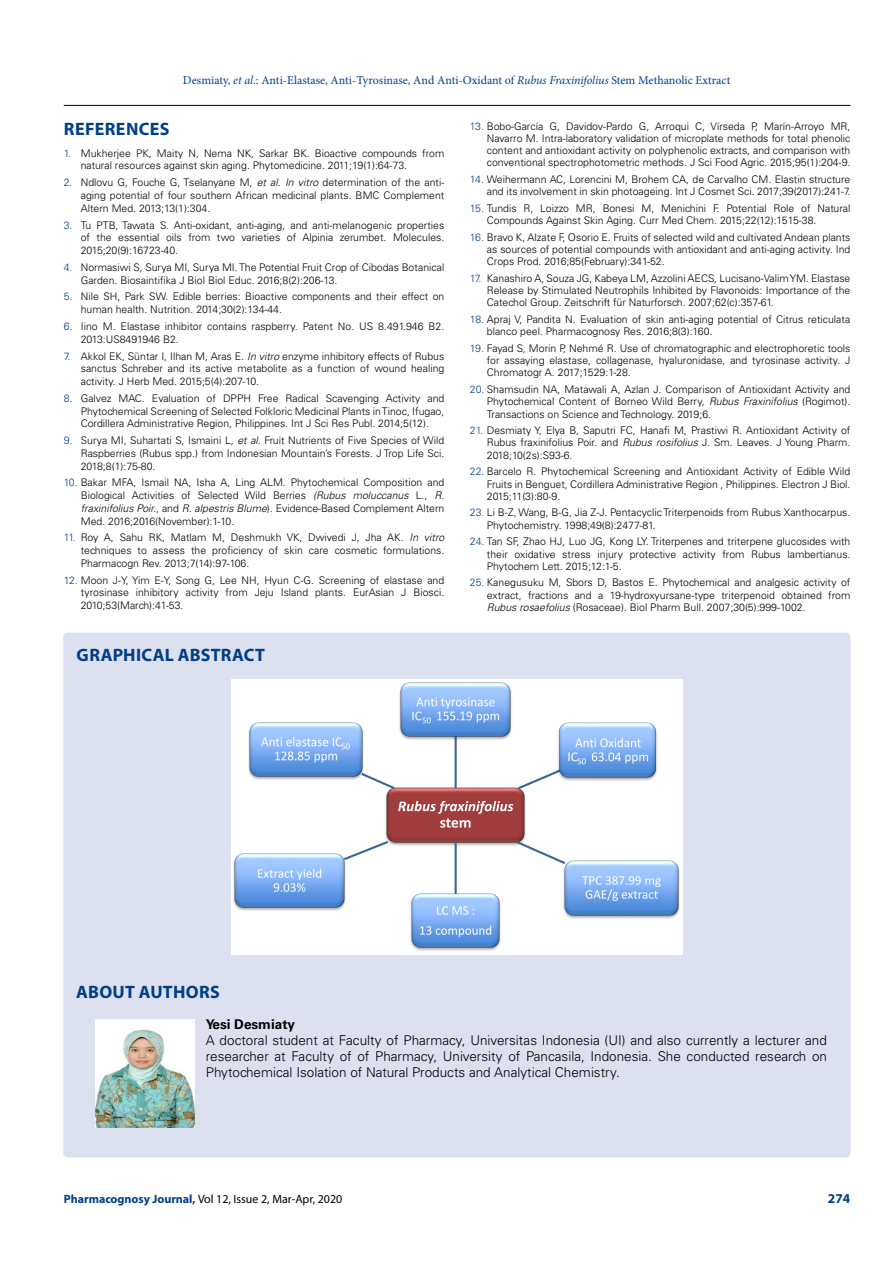
<style>
.page{position:relative;width:893px;height:1263px;background:#fff}
.page>*{position:absolute;margin:0;border:0;box-sizing:border-box;transform-origin:0 0}
.t1{font:700 18px "Myriad Pro";letter-spacing:.015em;color:#003e88}
.t2{font:300 13.5px/16.2px "Univers LT Std";color:#000;text-align:justify}
.t3{font:700 13.5px "Univers LT Std";color:#000}
.t4{font:700 13.5px "Myriad Pro";color:#003e88}
.t5{font:12px "Minion Pro";color:#003e88}
.t6{font:12px "Myriad Pro";color:#000}
.t7{font:300 10.5px/12.3px "Univers LT Std";color:#000;text-align:justify}
.s1{font-style:italic}
.s2{color:#003e88}
.s3{font-weight:700;color:#003e88}
</style>
<div class="page">
<hr style="left:64px;top:105px;width:786px;height:1px;background:#000">
<div style="left:63px;top:633px;width:787px;height:524px;background:#dde0ef;border-radius:4px"></div>
<div style="left:231px;top:679px;width:452px;height:275px;background:#fff"></div>
<img style="left:385px;top:787px;width:141px;height:60px">
<svg style="left:398px;top:801px;width:115px;height:13px"></svg>
<img style="left:431px;top:809px;width:49px;height:32px">
<hr style="left:455px;top:736px;width:2px;height:52px;background:#3d6696">
<img style="left:399px;top:682px;width:113px;height:59px">
<img style="left:409px;top:690px;width:96px;height:14px">
<img style="left:404px;top:704px;width:103px;height:27px">
<img style="left:414px;top:707px;width:24px;height:27px">
<svg style="left:516px;top:771px;width:40px;height:20px"></svg>
<img style="left:556px;top:722px;width:101px;height:59px">
<img style="left:567px;top:731px;width:84px;height:14px">
<img style="left:559px;top:745px;width:97px;height:27px">
<img style="left:569px;top:748px;width:25px;height:27px">
<svg style="left:514px;top:839px;width:47px;height:24px"></svg>
<img style="left:561px;top:860px;width:119px;height:59px">
<img style="left:574px;top:868px;width:97px;height:28px">
<img style="left:577px;top:882px;width:91px;height:28px">
<hr style="left:455px;top:842px;width:2px;height:52px;background:#3d6696">
<img style="left:410px;top:893px;width:91px;height:58px">
<img style="left:428px;top:898px;width:58px;height:20px">
<img style="left:411px;top:918px;width:89px;height:27px">
<svg style="left:348px;top:839px;width:43px;height:20px"></svg>
<img style="left:233px;top:853px;width:115px;height:58px">
<img style="left:250px;top:861px;width:83px;height:27px">
<img style="left:266px;top:875px;width:48px;height:28px">
<svg style="left:365px;top:774px;width:32px;height:17px"></svg>
<img style="left:248px;top:722px;width:117px;height:58px">
<img style="left:254px;top:730px;width:95px;height:27px">
<img style="left:334px;top:733px;width:24px;height:27px">
<img style="left:267px;top:744px;width:78px;height:27px">
<img style="left:96px;top:1019px;width:98px;height:108px">
<p class="t5" style="left:183px;top:72px;width:549px">Desmiaty, <span class="s1">et al</span>.: Anti-Elastase, Anti-Tyrosinase, And Anti-Oxidant of <span class="s1">Rubus Fraxinifolius</span> Stem Methanolic Extract</p>
<h1 class="t1" style="left:64px;top:118px;width:107px">REFERENCES</h1>
<p class="t7" style="left:81px;top:147px;width:365px;text-indent:-17px"><span class="s2">1.</span> Mukherjee PK, Maity N, Nema NK, Sarkar BK. Bioactive compounds from natural resources against skin aging. Phytomedicine. 2011;19(1):64-73.</p>
<p class="t7" style="left:81px;top:176px;width:365px;text-indent:-17px"><span class="s2">2.</span> Ndlovu G, Fouche G, Tselanyane M, <span class="s1">et al. In vitro</span> determination of the anti&shy;aging potential of four southern African medicinal plants. BMC Complement Altern Med. 2013;13(1):304.</p>
<p class="t7" style="left:81px;top:219px;width:365px;text-indent:-17px"><span class="s2">3.</span> Tu PTB, Tawata S. Anti-oxidant, anti-aging, and anti-melanogenic properties of the essential oils from two varieties of Alpinia zerumbet. Molecules.<br>2015;20(9):16723-40.</p>
<p class="t7" style="left:81px;top:261px;width:365px;text-indent:-17px"><span class="s2">4.</span> Normasiwi S, Surya MI, Surya MI. The Potential Fruit Crop of Cibodas Botanical<br>Garden. Biosaintifika J Biol Biol Educ. 2016;8(2):206-13.</p>
<p class="t7" style="left:81px;top:290px;width:365px;text-indent:-17px"><span class="s2">5.</span> Nile SH, Park SW. Edible berries: Bioactive components and their effect on human health. Nutrition. 2014;30(2):134-44.</p>
<p class="t7" style="left:81px;top:320px;width:365px;text-indent:-17px"><span class="s2">6.</span> Iino M. Elastase inhibitor contains raspberry. Patent No. US 8.491.946 B2.<br>2013:US8491946 B2.</p>
<p class="t7" style="left:81px;top:350px;width:365px;text-indent:-17px"><span class="s2">7.</span> Akkol EK, Süntar I, Ilhan M, Aras E. <span class="s1">In vitro</span> enzyme inhibitory effects of Rubus sanctus Schreber and its active metabolite as a function of wound healing activity. J Herb Med. 2015;5(4):207-10.</p>
<p class="t7" style="left:81px;top:392px;width:365px;text-indent:-17px"><span class="s2">8.</span> Galvez MAC. Evaluation of DPPH Free Radical Scavenging Activity and Phytochemical Screening of Selected Folkloric Medicinal Plants in Tinoc, Ifugao, Cordillera Administrative Region, Philippines. Int J Sci Res Publ. 2014;5(12).</p>
<p class="t7" style="left:81px;top:434px;width:365px;text-indent:-17px"><span class="s2">9.</span> Surya MI, Suhartati S, Ismaini L, <span class="s1">et al.</span> Fruit Nutrients of Five Species of Wild Raspberries (Rubus spp.) from Indonesian Mountain’s Forests. J Trop Life Sci.<br>2018;8(1):75-80.</p>
<p class="t7" style="left:81px;top:476px;width:365px;text-indent:-17px"><span class="s2">10.</span> Bakar MFA, Ismail NA, Isha A, Ling ALM. Phytochemical Composition and Biological Activities of Selected Wild Berries <span class="s1">(Rubus moluccanus</span> L., <span class="s1">R. fraxinifolius Poir.</span>, and <span class="s1">R. alpestris Blume</span>). Evidence-Based Complement Altern Med. 2016;2016(November):1-10.</p>
<p class="t7" style="left:81px;top:531px;width:365px;text-indent:-17px"><span class="s2">11.</span> Roy A, Sahu RK, Matlam M, Deshmukh VK, Dwivedi J, Jha AK. <span class="s1">In vitro </span>techniques to assess the proficiency of skin care cosmetic formulations.<br>Pharmacogn Rev. 2013;7(14):97-106.</p>
<p class="t7" style="left:81px;top:574px;width:365px;text-indent:-17px"><span class="s2">12.</span> Moon J-Y, Yim E-Y, Song G, Lee NH, Hyun C-G. Screening of elastase and tyrosinase inhibitory activity from Jeju Island plants. EurAsian J Biosci.<br>2010;53(March):41-53.</p>
<h1 class="t1" style="left:77px;top:644px;width:190px">GRAPHICAL ABSTRACT</h1>
<p class="t7" style="left:487px;top:120px;width:365px;text-indent:-17px"><span class="s2">13.</span> Bobo-García G, Davidov-Pardo G, Arroqui C, Vírseda P, Marín-Arroyo MR, Navarro M. Intra-laboratory validation of microplate methods for total phenolic content and antioxidant activity on polyphenolic extracts, and comparison with conventional spectrophotometric methods. J Sci Food Agric. 2015;95(1):204-9.</p>
<p class="t7" style="left:470px;top:173px;width:382px;text-align:right"><span class="s2">14.</span> Weihermann AC, Lorencini M, Brohem CA, de Carvalho CM. Elastin structure and its involvement in skin photoageing. Int J Cosmet Sci. 2017;39(2017):241-7.</p>
<p class="t7" style="left:487px;top:202px;width:365px;text-indent:-17px"><span class="s2">15.</span> Tundis R, Loizzo MR, Bonesi M, Menichini F. Potential Role of Natural<br>Compounds Against Skin Aging. Curr Med Chem. 2015;22(12):1515-38.</p>
<p class="t7" style="left:487px;top:231px;width:365px;text-indent:-17px"><span class="s2">16.</span> Bravo K, Alzate F, Osorio E. Fruits of selected wild and cultivated Andean plants as sources of potential compounds with antioxidant and anti-aging activity. Ind Crops Prod. 2016;85(February):341-52.</p>
<p class="t7" style="left:487px;top:272px;width:365px;text-indent:-17px"><span class="s2">17.</span> Kanashiro A, Souza JG, Kabeya LM, Azzolini AECS, Lucisano-Valim YM. Elastase Release by Stimulated Neutrophils Inhibited by Flavonoids: Importance of the Catechol Group. Zeitschrift für Naturforsch. 2007;62(c):357-61.</p>
<p class="t7" style="left:487px;top:313px;width:365px;text-indent:-17px"><span class="s2">18.</span> Apraj V, Pandita N. Evaluation of skin anti-aging potential of Citrus reticulata blanco peel. Pharmacognosy Res. 2016;8(3):160.</p>
<p class="t7" style="left:487px;top:342px;width:365px;text-indent:-17px"><span class="s2">19.</span> Fayad S, Morin P, Nehmé R. Use of chromatographic and electrophoretic tools for assaying elastase, collagenase, hyaluronidase, and tyrosinase activity. J Chromatogr A. 2017;1529:1-28.</p>
<p class="t7" style="left:487px;top:383px;width:365px;text-indent:-17px"><span class="s2">20.</span> Shamsudin NA, Matawali A, Azlan J. Comparison of Antioxidant Activity and Phytochemical Content of Borneo Wild Berry, <span class="s1">Rubus Fraxinifolius</span> (Rogimot).<br>Transactions on Science and Technology. 2019;6.</p>
<p class="t7" style="left:487px;top:424px;width:365px;text-indent:-17px"><span class="s2">21.</span> Desmiaty Y, Elya B, Saputri FC, Hanafi M, Prastiwi R. Antioxidant Activity of Rubus fraxinifolius Poir. and <span class="s1">Rubus rosifolius</span> J. Sm. Leaves. J Young Pharm.<br>2018;10(2s):S93-6.</p>
<p class="t7" style="left:487px;top:465px;width:365px;text-indent:-17px"><span class="s2">22.</span> Barcelo R. Phytochemical Screening and Antioxidant Activity of Edible Wild Fruits in Benguet, Cordillera Administrative Region , Philippines. Electron J Biol.<br>2015;11(3):80-9.</p>
<p class="t7" style="left:487px;top:506px;width:365px;text-indent:-17px"><span class="s2">23.</span> Li B-Z, Wang, B-G, Jia Z-J. Pentacyclic Triterpenoids from Rubus Xanthocarpus.<br>Phytochemistry. 1998;49(8):2477-81.</p>
<p class="t7" style="left:487px;top:535px;width:365px;text-indent:-17px"><span class="s2">24.</span> Tan SF, Zhao HJ, Luo JG, Kong LY. Triterpenes and triterpene glucosides with their oxidative stress injury protective activity from Rubus lambertianus.<br>Phytochem Lett. 2015;12:1-5.</p>
<p class="t7" style="left:487px;top:576px;width:365px;text-indent:-17px"><span class="s2">25.</span> Kanegusuku M, Sbors D, Bastos E. Phytochemical and analgesic activity of extract, fractions and a 19-hydroxyursane-type triterpenoid obtained from <span class="s1">Rubus rosaefolius</span> (Rosaceae). Biol Pharm Bull. 2007;30(5):999-1002.</p>
<h1 class="t1" style="left:76px;top:980px;width:145px">ABOUT AUTHORS</h1>
<p class="t3" style="left:206px;top:1016px;width:91px">Yesi Desmiaty</p>
<p class="t2" style="left:206px;top:1032px;width:623px">A doctoral student at Faculty of Pharmacy, Universitas Indonesia (UI) and also currently a lecturer and researcher at Faculty of of Pharmacy, University of Pancasila, Indonesia. She conducted research on Phytochemical Isolation of Natural Products and Analytical Chemistry.</p>
<p class="t6" style="left:64px;top:1191px;width:280px"><span class="s3">Pharmacognosy Journal,</span> Vol 12, Issue 2, Mar-Apr, 2020</p>
<p class="t4" style="left:828px;top:1189px;width:24px">274</p>
</div>
